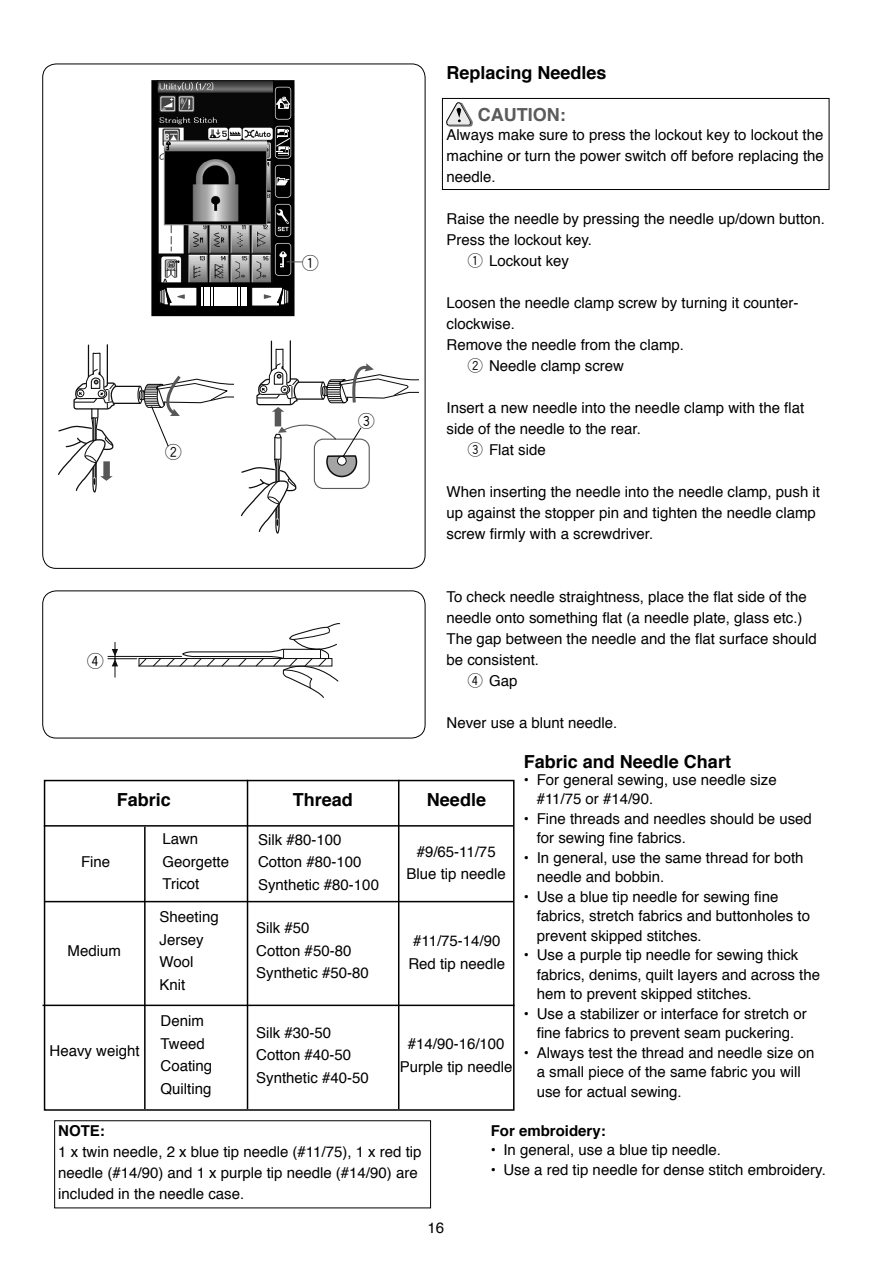
<style>
.page{position:relative;width:893px;height:1263px;background:#fff}
.page>*{position:absolute;margin:0;border:0;box-sizing:border-box;transform-origin:0 0}
.t1{font:700 18px "Helvetica";color:#000}
.t2{font:700 18px "Helvetica";color:#5b5b5b}
.t3{font:16.5px "Gth Hround";color:#000}
.t4{font:15px/22.5px "Helvetica";color:#000}
.t5{font:700 15px "Helvetica";color:#000}
.s1{font-family:"Gth Hround"}
</style>
<div class="page">
<svg style="left:446px;top:102px;width:27px;height:25px"></svg>
<div style="left:442px;top:98px;width:387px;height:92px;border:1px solid #000"></div>
<svg style="left:58px;top:344px;width:176px;height:149px"></svg>
<svg style="left:241px;top:340px;width:177px;height:194px"></svg>
<div style="left:43px;top:591px;width:382px;height:147px;border:1px solid #000;border-radius:14px"></div>
<div style="left:44px;top:780px;width:470px;height:331px;border:2px solid #000"></div>
<hr style="left:45px;top:901px;width:468px;height:1px;background:#000">
<hr style="left:44px;top:825px;width:469px;height:2px;background:#000">
<hr style="left:43px;top:1004px;width:471px;height:2px;background:#000">
<hr style="left:144px;top:827px;width:2px;height:282px;background:#000">
<hr style="left:247px;top:780px;width:1px;height:329px;background:#000">
<hr style="left:398px;top:780px;width:1px;height:329px;background:#000">
<svg style="left:108px;top:623px;width:232px;height:75px"></svg>
<svg style="left:151px;top:80px;width:151px;height:236px;background:#595959"></svg>
<p class="t3" style="left:165px;top:444px;width:18px">W</p>
<p class="t3" style="left:87px;top:653px;width:18px">R</p>
<p class="t1" style="left:117px;top:788px;width:56px">Fabric</p>
<p class="t4" style="left:81px;top:851px;width:31px">Fine</p>
<p class="t4" style="left:68px;top:940px;width:55px">Medium</p>
<p class="t4" style="left:50px;top:1040px;width:92px">Heavy weight</p>
<p class="t4" style="left:162px;top:828px;width:68px">Lawn<br>Georgette<br>Tricot</p>
<p class="t4" style="left:160px;top:906px;width:61px">Sheeting<br>Jersey<br>Wool<br>Knit</p>
<p class="t4" style="left:160px;top:1011px;width:53px">Denim<br>Tweed<br>Coating<br>Quilting</p>
<p class="t3" style="left:302px;top:254px;width:18px">Q</p>
<p class="t3" style="left:358px;top:413px;width:18px">E</p>
<p class="t1" style="left:446px;top:61px;width:162px">Replacing Needles</p>
<p class="t2" style="left:478px;top:103px;width:89px">CAUTION:</p>
<p class="t4" style="left:446px;top:125px;width:379px;line-height:21px;text-align:justify">Always make sure to press the lockout key to lockout the machine or turn the power switch off before replacing the needle.</p>
<p class="t4" style="left:446px;top:208px;width:380px">Raise the needle by pressing the needle up/down button.</p>
<p class="t4" style="left:446px;top:229px;width:147px">Press the lockout key.</p>
<p class="t4" style="left:468px;top:250px;width:103px"><span class="s1">Q</span> Lockout key</p>
<p class="t4" style="left:446px;top:292px;width:353px">Loosen the needle clamp screw by turning it counter-</p>
<p class="t4" style="left:446px;top:313px;width:70px">clockwise.</p>
<p class="t4" style="left:446px;top:334px;width:239px">Remove the needle from the clamp.</p>
<p class="t4" style="left:468px;top:355px;width:158px"><span class="s1">W</span> Needle clamp screw</p>
<p class="t4" style="left:446px;top:397px;width:359px">Insert a new needle into the needle clamp with the flat</p>
<p class="t4" style="left:446px;top:418px;width:196px">side of the needle to the rear.</p>
<p class="t4" style="left:468px;top:439px;width:79px"><span class="s1">E</span> Flat side</p>
<p class="t4" style="left:446px;top:482px;width:375px;line-height:21px">When inserting the needle into the needle clamp, push it up against the stopper pin and tighten the needle clamp screw firmly with a screwdriver.</p>
<p class="t4" style="left:446px;top:586px;width:362px">To check needle straightness, place the flat side of the</p>
<p class="t4" style="left:446px;top:607px;width:358px">needle onto something flat (a needle plate, glass etc.)</p>
<p class="t4" style="left:446px;top:628px;width:372px">The gap between the needle and the flat surface should</p>
<p class="t4" style="left:446px;top:649px;width:94px">be consistent.</p>
<p class="t4" style="left:468px;top:670px;width:51px"><span class="s1">R</span> Gap</p>
<p class="t4" style="left:446px;top:712px;width:172px">Never use a blunt needle.</p>
<p class="t1" style="left:293px;top:788px;width:62px">Thread</p>
<p class="t1" style="left:427px;top:788px;width:61px">Needle</p>
<p class="t4" style="left:258px;top:829px;width:122px">Silk #80-100<br>Cotton #80-100<br>Synthetic #80-100</p>
<p class="t4" style="left:256px;top:918px;width:114px">Silk #50<br>Cotton #50-80<br>Synthetic #50-80</p>
<p class="t4" style="left:407px;top:841px;width:101px;text-align:center">#9/65-11/75<br>Blue tip needle</p>
<p class="t4" style="left:408px;top:931px;width:98px;text-align:center">#11/75-14/90<br>Red tip needle</p>
<p class="t4" style="left:256px;top:1022px;width:114px">Silk #30-50<br>Cotton #40-50<br>Synthetic #40-50</p>
<p class="t4" style="left:400px;top:1033px;width:114px;text-align:center">#14/90-16/100<br>Purple tip needle</p>
<p class="t1" style="left:524px;top:749px;width:209px">Fabric and Needle Chart</p>
<p class="t4" style="left:537px;top:771px;width:242px;line-height:19.5px;text-indent:-13px">• For general sewing, use needle size #11/75 or #14/90.</p>
<p class="t4" style="left:537px;top:810px;width:277px;line-height:19.5px;text-indent:-13px">• Fine threads and needles should be used for sewing fine fabrics.</p>
<p class="t4" style="left:537px;top:849px;width:268px;line-height:19.5px;text-indent:-13px">• In general, use the same thread for both needle and bobbin.</p>
<p class="t4" style="left:537px;top:888px;width:275px;line-height:19.5px;text-indent:-13px">• Use a blue tip needle for sewing fine fabrics, stretch fabrics and buttonholes to prevent skipped stitches.</p>
<p class="t4" style="left:537px;top:946px;width:285px;line-height:19.5px;text-indent:-13px">• Use a purple tip needle for sewing thick fabrics, denims, quilt layers and across the hem to prevent skipped stitches.</p>
<p class="t4" style="left:524px;top:1005px;width:284px;line-height:19.5px;text-align:center">• Use a stabilizer or interface for stretch or fine fabrics to prevent seam puckering.</p>
<p class="t4" style="left:537px;top:1044px;width:279px;line-height:19.5px;text-indent:-13px">• Always test the thread and needle size on a small piece of the same fabric you will use for actual sewing.</p>
<p class="t5" style="left:58px;top:1121px;width:48px">NOTE:</p>
<p class="t4" style="left:58px;top:1142px;width:365px;line-height:21px">1 x twin needle, 2 x blue tip needle (#11/75), 1 x red tip needle (#14/90) and 1 x purple tip needle (#14/90) are included in the needle case.</p>
<p class="t4" style="left:427px;top:1218px;width:18px">16</p>
<p class="t5" style="left:491px;top:1120px;width:117px">For embroidery:</p>
<p class="t4" style="left:491px;top:1140px;width:232px">• In general, use a blue tip needle.</p>
<p class="t4" style="left:491px;top:1159px;width:337px">• Use a red tip needle for dense stitch embroidery.</p>
</div>
